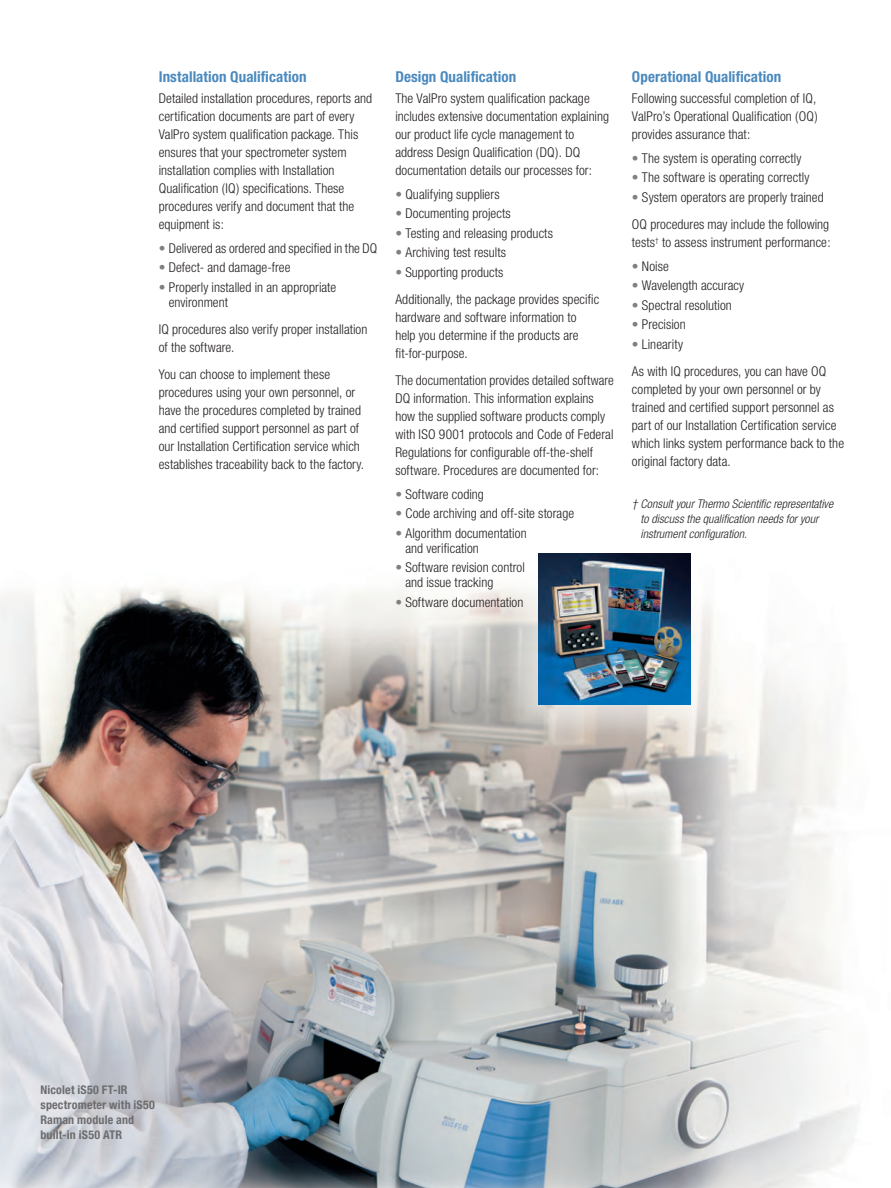
<style>
.page{position:relative;width:891px;height:1188px;background:#fff}
.page>*{position:absolute;margin:0;border:0;box-sizing:border-box;transform-origin:0 0}
.t1{font:700 condensed 15px "Helvetica Neue";letter-spacing:.005em;color:#4a89be}
.t2{font:300 condensed 13.5px/18px "Helvetica Neue";letter-spacing:.005em;color:#231f20}
.t3{font:italic 300 condensed 12px/15px "Helvetica Neue";letter-spacing:.005em;color:#231f20}
.t4{font:700 condensed 12px/15px "Helvetica Neue";letter-spacing:.015em;color:#6c6d70}
.s1{color:#808083}
</style>
<div class="page">
<img style="left:0;top:587px;width:860px;height:601px">
<svg style="left:507px;top:553px;width:215px;height:183px"></svg>
<img style="left:538px;top:553px;width:152px;height:151px">
<p class="t1" style="left:159px;top:67px;width:149px">Installation Qualification</p>
<p class="t2" style="left:159px;top:89px;width:215px">Detailed installation procedures, reports and certification documents are part of every ValPro system qualification package. This ensures that your spectrometer system installation complies with Installation Qualification (IQ) specifications. These procedures verify and document that the equipment is:</p>
<p class="t2" style="left:159px;top:239px;width:220px"><span class="s1">•</span> Delivered as ordered and specified in the DQ</p>
<p class="t2" style="left:159px;top:258px;width:133px"><span class="s1">•</span> Defect- and damage-free</p>
<p class="t2" style="left:169px;top:279px;width:169px;line-height:15px;text-indent:-10px"><span class="s1">•</span> Properly installed in an appropriate environment</p>
<p class="t2" style="left:159px;top:320px;width:210px">IQ procedures also verify proper installation of the software.</p>
<p class="t2" style="left:159px;top:365px;width:207px">You can choose to implement these procedures using your own personnel, or have the procedures completed by trained and certified support personnel as part of our Installation Certification service which establishes traceability back to the factory.</p>
<p class="t1" style="left:395px;top:67px;width:123px">Design Qualification</p>
<p class="t2" style="left:395px;top:89px;width:215px">The ValPro system qualification package includes extensive documentation explaining our product life cycle management to address Design Qualification (DQ). DQ documentation details our processes for:</p>
<p class="t2" style="left:395px;top:185px;width:106px"><span class="s1">•</span> Qualifying suppliers</p>
<p class="t2" style="left:395px;top:204px;width:117px"><span class="s1">•</span> Documenting projects</p>
<p class="t2" style="left:395px;top:224px;width:159px"><span class="s1">•</span> Testing and releasing products</p>
<p class="t2" style="left:395px;top:243px;width:112px"><span class="s1">•</span> Archiving test results</p>
<p class="t2" style="left:395px;top:258px;width:205px;line-height:27px"><span class="s1">•</span> Supporting products<br>Additionally, the package provides specific</p>
<p class="t2" style="left:395px;top:308px;width:185px">hardware and software information to help you determine if the products are fit-for-purpose.</p>
<p class="t2" style="left:395px;top:371px;width:220px">The documentation provides detailed software DQ information. This information explains how the supplied software products comply with ISO 9001 protocols and Code of Federal Regulations for configurable off-the-shelf software. Procedures are documented for:</p>
<p class="t2" style="left:395px;top:485px;width:90px"><span class="s1">•</span> Software coding</p>
<p class="t2" style="left:395px;top:504px;width:180px"><span class="s1">•</span> Code archiving and off-site storage</p>
<p class="t2" style="left:405px;top:525px;width:123px;line-height:15px;text-indent:-10px"><span class="s1">•</span> Algorithm documentation and verification</p>
<p class="t2" style="left:405px;top:560px;width:121px;line-height:15px;text-indent:-10px"><span class="s1">•</span> Software revision control and issue tracking</p>
<p class="t2" style="left:395px;top:593px;width:130px"><span class="s1">•</span> Software documentation</p>
<p class="t1" style="left:632px;top:67px;width:151px">Operational Qualification</p>
<p class="t2" style="left:632px;top:89px;width:187px;text-align:justify">Following successful completion of IQ, ValPro’s Operational Qualification (OQ) provides assurance that:</p>
<p class="t2" style="left:632px;top:149px;width:171px"><span class="s1">•</span> The system is operating correctly</p>
<p class="t2" style="left:632px;top:168px;width:179px"><span class="s1">•</span> The software is operating correctly</p>
<p class="t2" style="left:632px;top:183px;width:199px;line-height:27px"><span class="s1">•</span> System operators are properly trained<br>OQ procedures may include the following</p>
<p class="t2" style="left:632px;top:233px;width:200px">tests<sup>†</sup> to assess instrument performance:</p>
<p class="t2" style="left:632px;top:257px;width:38px"><span class="s1">•</span> Noise</p>
<p class="t2" style="left:632px;top:276px;width:114px"><span class="s1">•</span> Wavelength accuracy</p>
<p class="t2" style="left:632px;top:296px;width:102px"><span class="s1">•</span> Spectral resolution</p>
<p class="t2" style="left:632px;top:315px;width:55px"><span class="s1">•</span> Precision</p>
<p class="t2" style="left:632px;top:330px;width:196px;line-height:27px"><span class="s1">•</span> Linearity<br>As with IQ procedures, you can have OQ</p>
<p class="t2" style="left:632px;top:380px;width:214px">completed by your own personnel or by trained and certified support personnel as part of our Installation Certification service which links system performance back to the original factory data.</p>
<p class="t3" style="left:641px;top:496px;width:194px;text-indent:-9px">† Consult your Thermo Scientific representative to discuss the qualification needs for your instrument configuration.</p>
<p class="t4" style="left:40px;top:1082px;width:116px">Nicolet iS50 FT-IR spectrometer with iS50<br>Raman module and built-in iS50 ATR</p>
</div>
